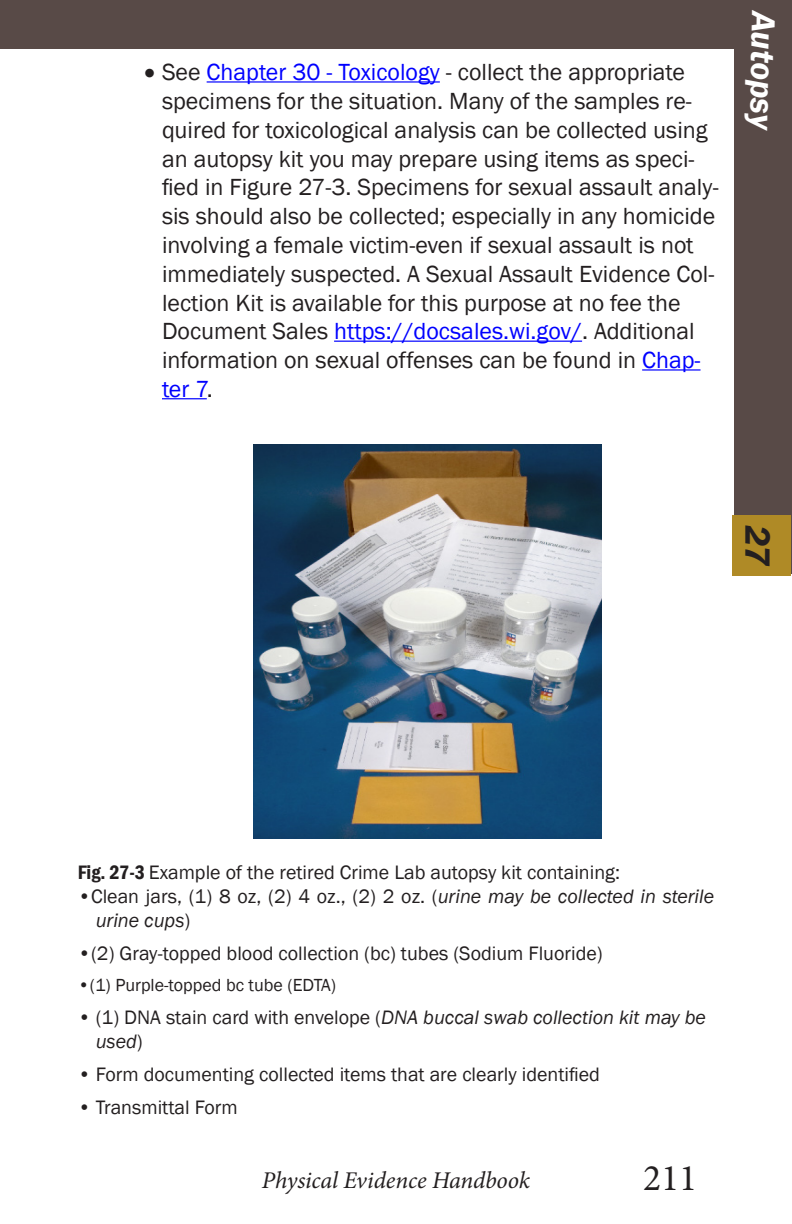
<style>
.page{position:relative;width:792px;height:1224px;background:#fff}
.page>*{position:absolute;margin:0;border:0;box-sizing:border-box;transform-origin:0 0}
.t1{font:37.6px "Minion Pro";color:#231f20}
.t2{font:italic 600 36px "Franklin Gothic";color:#231f20}
.t3{font:italic 600 34px "Franklin Gothic";color:#fff}
.t4{font:24px/28.8px "Franklin Gothic";color:#231f20}
.t5{font:italic 24px "Minion Pro";letter-spacing:-.005em;color:#231f20}
.Plain_Text{font:20px "Franklin Gothic";color:#231f20}
.Plain_Text-2{font:italic 20px/24px "Franklin Gothic";color:#231f20}
.Plain_Text-3{font:18px "Franklin Gothic";color:#231f20}
.s1{color:#00f}
.s2{font-weight:600;font-stretch:condensed}
.s3{font-style:normal}
</style>
<div class="page">
<hr style="left:207px;top:81px;width:233px;height:2px;background:#00f">
<hr style="left:334px;top:341px;width:248px;height:1px;background:#00f">
<hr style="left:642px;top:369px;width:59px;height:2px;background:#00f">
<hr style="left:162px;top:398px;width:45px;height:1px;background:#00f">
<img style="left:253px;top:445px;width:349px;height:393px">
<div style="left:0;top:0;width:792px;height:48px;background:#584a47"></div>
<div style="left:734px;top:0;width:58px;height:573px;background:#584a47"></div>
<div style="left:733px;top:515px;width:58px;height:61px;background:#af8a26"></div>
<p class="t4" style="left:162px;top:58px;width:558px;text-indent:-18px">• See <span class="s1">Chapter 30 - Toxicology</span> - collect the appropriate specimens for the situation. Many of the samples re&shy;quired for toxicological analysis can be collected using an autopsy kit you may prepare using items as speci&shy;fied in Figure 27-3. Specimens for sexual assault analy&shy;sis should also be collected; especially in any homicide involving a female victim-even if sexual assault is not immediately suspected. A Sexual Assault Evidence Col&shy;lection Kit is available for this purpose at no fee the Document Sales <span class="s1">https://docsales.wi.gov/</span>. Additional information on sexual offenses can be found in <span class="s1">Chap&shy;ter 7</span>.</p>
<p class="t3" style="left:786px;top:11px;width:120px;rotate:91deg">Autopsy</p>
<p class="t2" style="left:781px;top:525px;width:43px;rotate:90deg">27</p>
<p class="Plain_Text" style="left:78px;top:860px;width:544px"><span class="s2">Fig. 27-3</span> Example of the retired Crime Lab autopsy kit containing:</p>
<p class="Plain_Text-2" style="left:96px;top:885px;width:620px;text-indent:-18px"><span class="s3">•Clean jars, (1) 8 oz, (2) 4 oz., (2) 2 oz. (</span>urine may be collected in sterile urine cups<span class="s3">)</span></p>
<p class="Plain_Text" style="left:78px;top:941px;width:527px">•(2) Gray-topped blood collection (bc) tubes (Sodium Fluoride)</p>
<p class="Plain_Text-3" style="left:78px;top:973px;width:260px">•(1) Purple-topped bc tube (EDTA)</p>
<p class="Plain_Text-2" style="left:96px;top:1005px;width:612px;text-indent:-18px"><span class="s3">• (1) DNA stain card with envelope (</span>DNA buccal swab collection kit may be used<span class="s3">)</span></p>
<p class="Plain_Text" style="left:78px;top:1061px;width:524px">• Form documenting collected items that are clearly identified</p>
<p class="Plain_Text" style="left:78px;top:1094px;width:162px">• Transmittal Form</p>
<p class="t5" style="left:262px;top:1164px;width:270px">Physical Evidence Handbook</p>
<h1 class="t1" style="left:643px;top:1153px;width:56px">211</h1>
</div>
